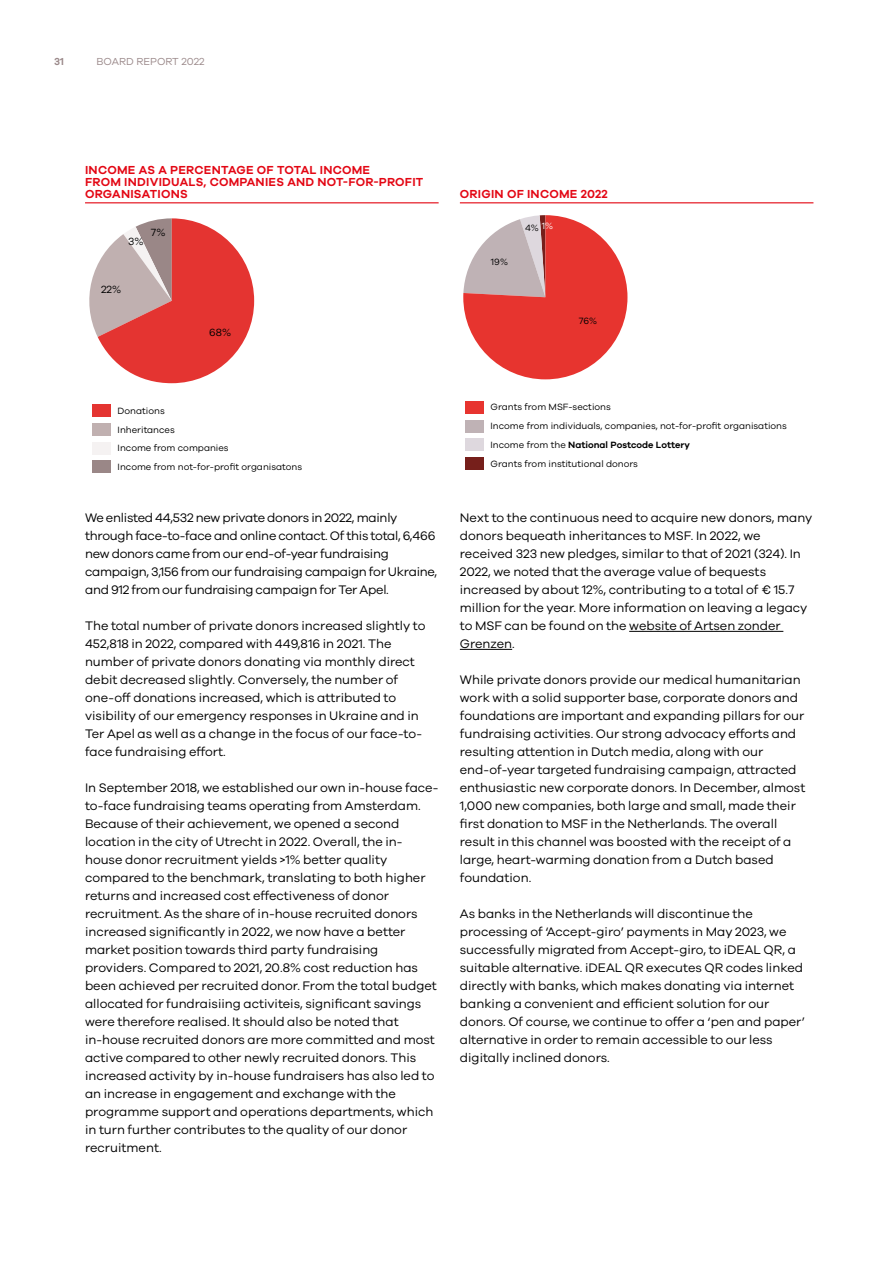
<style>
.page{position:relative;width:893px;height:1263px;background:#fff}
.page>*{position:absolute;margin:0;border:0;box-sizing:border-box;transform-origin:0 0}
.t1{font:12.75px/18px "Galano Grotesque";color:#000}
.t2{font:12.75px/18px "Galano Grotesque";letter-spacing:-.02em;color:#000}
.t3{font:600 12px/12px "Galano Grotesque";letter-spacing:.02em;color:#e30613}
.t4{font:10.8px "Galano Grotesque";color:#000}
.t5{font:10.5px "Galano Grotesque";color:#9b898a}
.t6{font:600 10.5px "Galano Grotesque";color:#9b898a}
.t7{font:9.45px/18.8px "Galano Grotesque";color:#000}
.t8{font:9.45px "Galano Grotesque";color:#fff}
.s1{font-weight:600}
</style>
<div class="page">
<hr style="left:629px;top:631px;width:154px;height:1px;background:#000">
<hr style="left:460px;top:649px;width:52px;height:1px;background:#000">
<svg style="left:89px;top:218px;width:165px;height:165px"></svg>
<div style="left:92px;top:404px;width:19px;height:13px;background:#e43431"></div>
<div style="left:92px;top:423px;width:19px;height:13px;background:#c0b0b0"></div>
<div style="left:92px;top:442px;width:19px;height:13px;background:#f5f2f2"></div>
<div style="left:92px;top:460px;width:19px;height:13px;background:#9a8787"></div>
<svg style="left:463px;top:215px;width:164px;height:164px;background:#de5350"></svg>
<div style="left:465px;top:401px;width:19px;height:13px;background:#e7342f"></div>
<div style="left:465px;top:420px;width:19px;height:13px;background:#bfb2b5"></div>
<div style="left:465px;top:438px;width:19px;height:13px;background:#ded8de"></div>
<div style="left:465px;top:457px;width:19px;height:13px;background:#761f1b"></div>
<hr style="left:85px;top:202px;width:354px;height:1px;background:#e30613">
<hr style="left:460px;top:202px;width:353px;height:1px;background:#e30613">
<p class="t6" style="left:54px;top:55px;width:11px">31</p>
<p class="t5" style="left:97px;top:55px;width:110px">BOARD REPORT 2022</p>
<p class="t3" style="left:85px;top:164px;width:340px">INCOME AS A PERCENTAGE OF TOTAL INCOME<br>FROM INDIVIDUALS, COMPANIES AND NOT-FOR-PROFIT<br>ORGANISATIONS</p>
<p class="t4" style="left:128px;top:235px;width:17px">3%</p>
<p class="t4" style="left:151px;top:226px;width:16px">7%</p>
<p class="t4" style="left:101px;top:283px;width:22px">22%</p>
<p class="t4" style="left:209px;top:325px;width:23px">68%</p>
<p class="t3" style="left:460px;top:188px;width:149px">ORIGIN OF INCOME 2022</p>
<p class="t7" style="left:491px;top:252px;width:19px">19%</p>
<p class="t8" style="left:542px;top:221px;width:13px">1%</p>
<p class="t7" style="left:525px;top:218px;width:15px">4%</p>
<p class="t7" style="left:579px;top:311px;width:20px">76%</p>
<p class="t7" style="left:118px;top:401px;width:186px">Donations<br>Inheritances<br>Income from companies<br>Income from not-for-profit organisatons</p>
<p class="t2" style="left:85px;top:508px;width:354px">We enlisted 44,532 new private donors in 2022, mainly through face-to-face and online contact. Of this total, 6,466 new donors came from our end-of-year fundraising campaign, 3,156 from our fundraising campaign for Ukraine, and 912 from our fundraising campaign for Ter Apel.</p>
<p class="t1" style="left:85px;top:616px;width:342px">The total number of private donors increased slightly to 452,818 in 2022, compared with 449,816 in 2021. The number of private donors donating via monthly direct debit decreased slightly. Conversely, the number of one-off donations increased, which is attributed to visibility of our emergency responses in Ukraine and in Ter Apel as well as a change in the focus of our face-to&shy;face fundraising effort.</p>
<p class="t1" style="left:85px;top:778px;width:355px">In September 2018, we established our own in-house face&shy;to-face fundraising teams operating from Amsterdam.<br>Because of their achievement, we opened a second location in the city of Utrecht in 2022. Overall, the in&shy;house donor recruitment yields &gt;1% better quality compared to the benchmark, translating to both higher returns and increased cost effectiveness of donor recruitment. As the share of in-house recruited donors increased significantly in 2022, we now have a better market position towards third party fundraising providers. Compared to 2021, 20.8% cost reduction has been achieved per recruited donor. From the total budget allocated for fundraisiing activiteis, significant savings were therefore realised. It should also be noted that in-house recruited donors are more committed and most active compared to other newly recruited donors. This increased activity by in-house fundraisers has also led to an increase in engagement and exchange with the programme support and operations departments, which in turn further contributes to the quality of our donor recruitment.</p>
<p class="t7" style="left:491px;top:398px;width:298px">Grants from MSF-sections<br>Income from individuals, companies, not-for-profit organisations Income from the <span class="s1">National Postcode Lottery<br></span>Grants from institutional donors</p>
<p class="t1" style="left:460px;top:508px;width:354px">Next to the continuous need to acquire new donors, many donors bequeath inheritances to MSF. In 2022, we received 323 new pledges, similar to that of 2021 (324). In 2022, we noted that the average value of bequests increased by about 12%, contributing to a total of € 15.7 million for the year. More information on leaving a legacy to MSF can be found on the website of Artsen zonder Grenzen.</p>
<p class="t1" style="left:460px;top:670px;width:347px">While private donors provide our medical humanitarian work with a solid supporter base, corporate donors and foundations are important and expanding pillars for our fundraising activities. Our strong advocacy efforts and resulting attention in Dutch media, along with our end-of-year targeted fundraising campaign, attracted enthusiastic new corporate donors. In December, almost 1,000 new companies, both large and small, made their first donation to MSF in the Netherlands. The overall result in this channel was boosted with the receipt of a large, heart-warming donation from a Dutch based foundation.</p>
<p class="t1" style="left:460px;top:904px;width:347px">As banks in the Netherlands will discontinue the processing of ‘Accept-giro’ payments in May 2023, we successfully migrated from Accept-giro, to iDEAL QR, a suitable alternative. iDEAL QR executes QR codes linked directly with banks, which makes donating via internet banking a convenient and efficient solution for our donors. Of course, we continue to offer a ‘pen and paper’ alternative in order to remain accessible to our less digitally inclined donors.</p>
</div>
